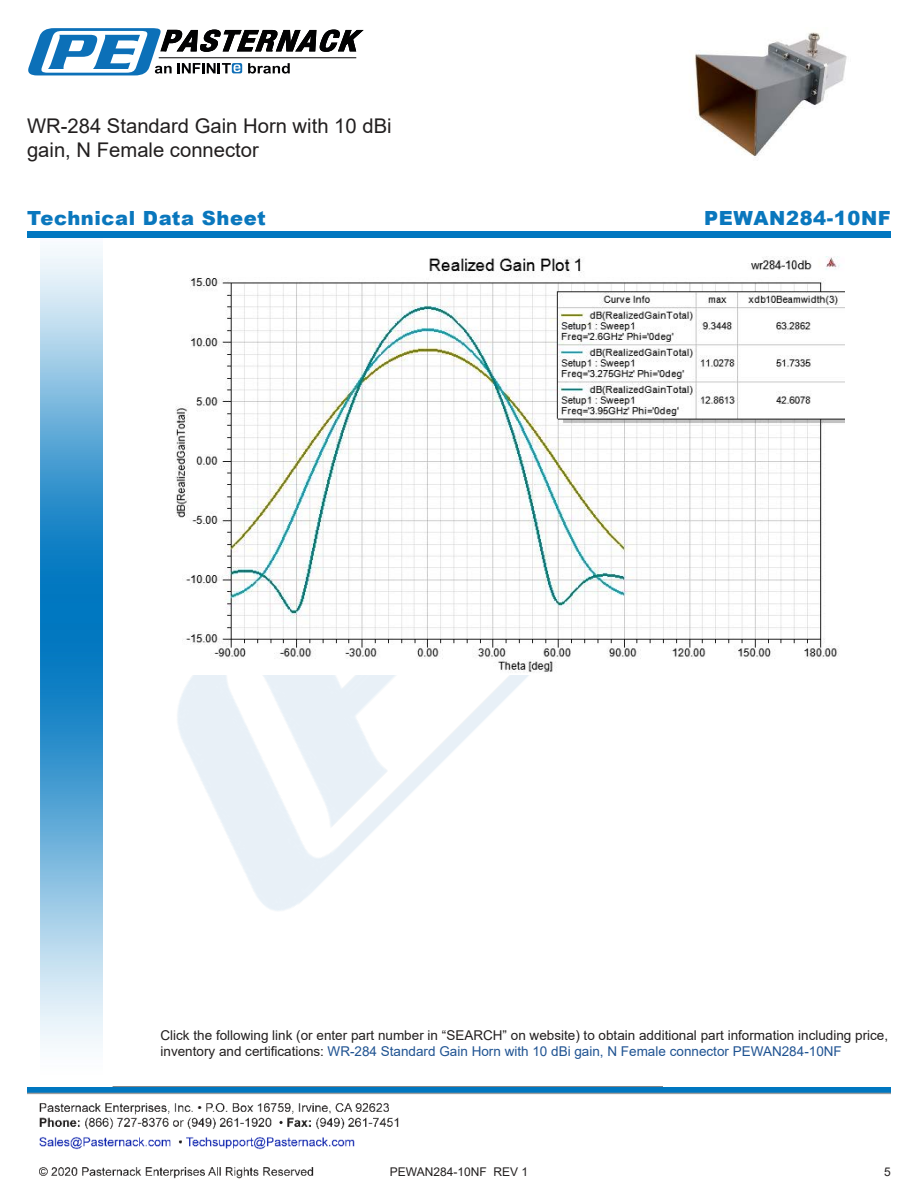
<style>
.page{position:relative;width:918px;height:1188px;background:#fff}
.page>*{position:absolute;margin:0;border:0;box-sizing:border-box;transform-origin:0 0}
.t1{font:20.25px/24.3px "Arial";color:#221f1f}
.t2{font:900 19.5px "Arial";letter-spacing:.03em;color:#0a77bd}
.t3{font:13.5px/16.2px "Arial";color:#221f1f}
.t4{font:12px "Arial";color:#221f1f}
.s1{color:#1f5392}
</style>
<div class="page">
<img style="left:39px;top:1087px;width:623px;height:92px">
<img style="left:102px;top:248px;width:427px;height:722px">
<img style="left:27px;top:1088px;width:864px;height:9px">
<img style="left:40px;top:237px;width:62px;height:811px">
<div style="left:27px;top:231px;width:864px;height:6px;background:#0177c0"></div>
<svg style="left:28px;top:28px;width:336px;height:47px"></svg>
<img style="left:168px;top:256px;width:676px;height:419px">
<img style="left:694px;top:32px;width:153px;height:126px">
<h1 class="t1" style="left:27px;top:116px;width:366px">WR-284 Standard Gain Horn with 10 dBi gain, N Female connector</h1>
<h2 class="t2" style="left:27px;top:207px;width:240px">Technical Data Sheet</h2>
<h2 class="t2" style="left:704px;top:207px;width:188px">PEWAN284-10NF</h2>
<p class="t3" style="left:160px;top:1029px;width:729px">Click the following link (or enter part number in “SEARCH” on website) to obtain additional part information including price, inventory and certi昀椀cations: <span class="s1">WR-284 Standard Gain Horn with 10 dBi gain, N Female connector PEWAN284-10NF</span></p>
<p class="t4" style="left:390px;top:1167px;width:140px">PEWAN284-10NF REV 1</p>
<p class="t4" style="left:884px;top:1167px;width:8px">5</p>
</div>
